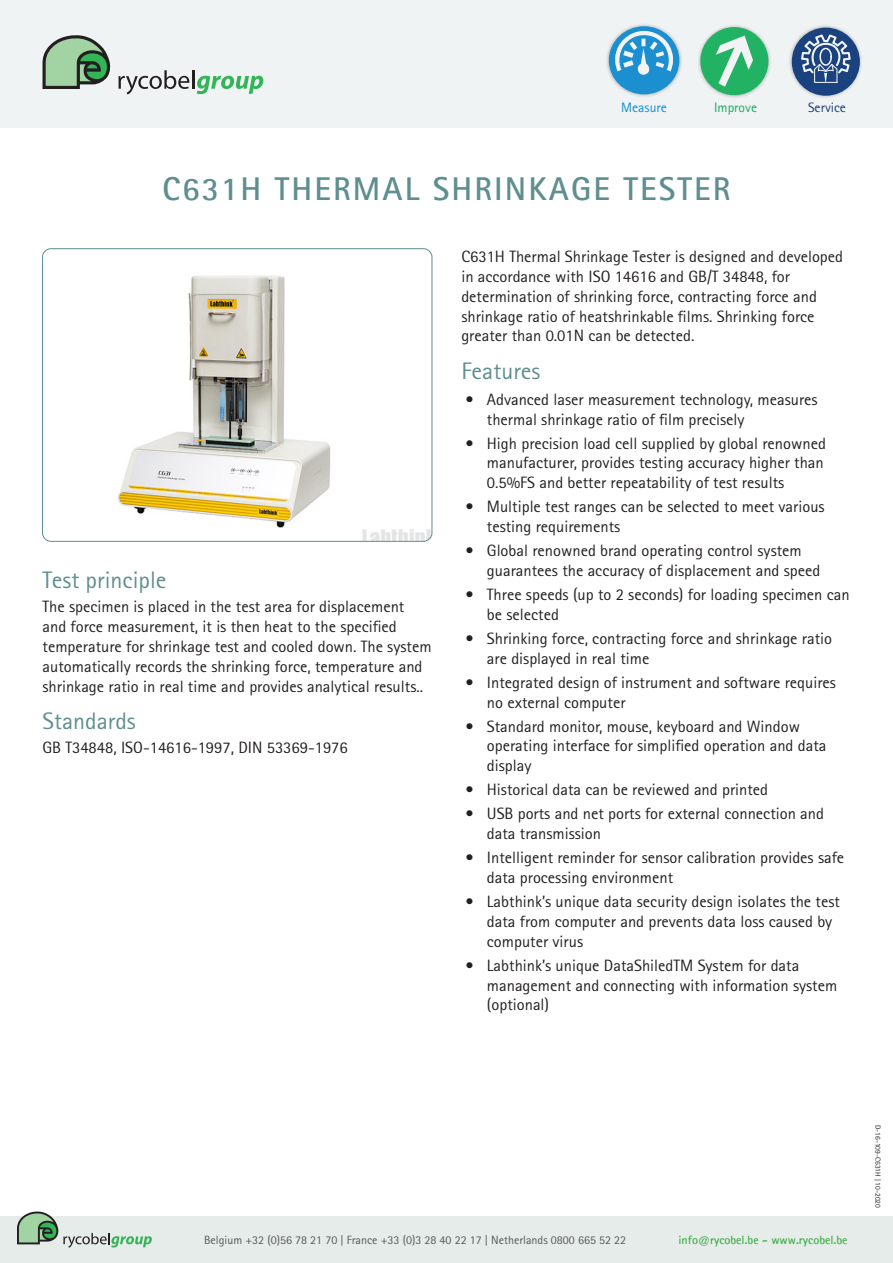
<style>
.page{position:relative;width:893px;height:1263px;background:#fff}
.page>*{position:absolute;margin:0;border:0;box-sizing:border-box;transform-origin:0 0}
.t1{font:700 33px "Rotis Sans Serif";letter-spacing:.065em;color:#5f8e90}
.t2{font:24px "Rotis Sans Serif";color:#5f8e90}
.t3{font:16.5px/19.8px "Rotis Sans Serif";color:#231f20}
.t4{font:13.65px "Rotis Sans Serif";color:#0e90d0}
.t5{font:13.65px "Rotis Sans Serif";color:#1fa85f}
.t6{font:13.65px "Rotis Sans Serif";color:#1b407c}
.t7{font:12px "Rotis Sans Serif";color:#57585a}
.t8{font:700 12px "Rotis Sans Serif";color:#40ae49}
.Productnummer{font:7.5px "Rotis Sans Serif";color:#231f20}
</style>
<div class="page">
<div style="left:0;top:1216px;width:893px;height:47px;background:#e6ecea"></div>
<svg style="left:17px;top:1211px;width:135px;height:37px"></svg>
<div style="left:0;top:0;width:893px;height:128px;background:#eff3f3"></div>
<svg style="left:43px;top:35px;width:68px;height:54px"></svg>
<svg style="left:118px;top:70px;width:145px;height:24px"></svg>
<div style="left:697px;top:24px;width:75px;height:74px;background:#231f20;opacity:.3"></div>
<div style="left:700px;top:27px;width:68px;height:68px;background:#21b264;border-radius:50%"></div>
<svg style="left:716px;top:36px;width:37px;height:51px"></svg>
<div style="left:788px;top:24px;width:75px;height:75px;background:#231f20;opacity:.3"></div>
<div style="left:792px;top:28px;width:68px;height:68px;background:#1a427f;border-radius:50%"></div>
<svg style="left:801px;top:35px;width:57px;height:48px"></svg>
<div style="left:606px;top:23px;width:77px;height:75px;background:#231f20;opacity:.3"></div>
<div style="left:609px;top:26px;width:70px;height:68px;background:#1b8fd0;border-radius:50%"></div>
<svg style="left:615px;top:31px;width:58px;height:44px"></svg>
<img style="left:43px;top:249px;width:389px;height:292px">
<div style="left:42px;top:248px;width:390px;height:293px;border:1px solid #5f8e90;border-radius:9px"></div>
<p class="t4" style="left:621px;top:99px;width:47px">Measure</p>
<p class="t5" style="left:714px;top:99px;width:45px">Improve</p>
<p class="t6" style="left:808px;top:99px;width:40px">Service</p>
<h1 class="t1" style="left:162px;top:167px;width:570px">C631H THERMAL SHRINKAGE TESTER</h1>
<h2 class="t2" style="left:43px;top:566px;width:125px">Test principle</h2>
<p class="t3" style="left:43px;top:597px;width:391px">The specimen is placed in the test area for displacement and force measurement, it is then heat to the specified temperature for shrinkage test and cooled down. The system automatically records the shrinking force, temperature and shrinkage ratio in real time and provides analytical results..</p>
<h2 class="t2" style="left:43px;top:706px;width:95px">Standards</h2>
<p class="t3" style="left:43px;top:737px;width:307px">GB∕T34848, ISO-14616-1997, DIN 53369-1976</p>
<p class="t3" style="left:461px;top:246px;width:383px">C631H Thermal Shrinkage Tester is designed and developed in accordance with ISO 14616 and GB/T 34848, for determination of shrinking force, contracting force and shrinkage ratio of heatshrinkable films. Shrinking force greater than 0.01N can be detected.</p>
<h2 class="t2" style="left:461px;top:356px;width:81px">Features</h2>
<p class="t3" style="left:487px;top:389px;width:332px;text-indent:-21px">• Advanced laser measurement technology, measures thermal shrinkage ratio of film precisely</p>
<p class="t3" style="left:487px;top:433px;width:341px;text-indent:-21px">• High precision load cell supplied by global renowned manufacturer, provides testing accuracy higher than<br>0.5%FS and better repeatability of test results</p>
<p class="t3" style="left:487px;top:497px;width:339px;text-indent:-21px">• Multiple test ranges can be selected to meet various testing requirements</p>
<p class="t3" style="left:487px;top:541px;width:335px;text-indent:-21px">• Global renowned brand operating control system guarantees the accuracy of displacement and speed</p>
<p class="t3" style="left:487px;top:584px;width:364px;text-indent:-21px">• Three speeds (up to 2 seconds) for loading specimen can be selected</p>
<p class="t3" style="left:487px;top:628px;width:347px;text-indent:-21px">• Shrinking force, contracting force and shrinkage ratio are displayed in real time</p>
<p class="t3" style="left:487px;top:672px;width:351px;text-indent:-21px">• Integrated design of instrument and software requires no external computer</p>
<p class="t3" style="left:487px;top:716px;width:341px;text-indent:-21px">• Standard monitor, mouse, keyboard and Window operating interface for simplified operation and data display</p>
<p class="t3" style="left:466px;top:780px;width:304px">• Historical data can be reviewed and printed</p>
<p class="t3" style="left:487px;top:804px;width:339px;text-indent:-21px">• USB ports and net ports for external connection and data transmission</p>
<p class="t3" style="left:487px;top:847px;width:359px;text-indent:-21px">• Intelligent reminder for sensor calibration provides safe data processing environment</p>
<p class="t3" style="left:487px;top:891px;width:355px;text-indent:-21px">• Labthink’s unique data security design isolates the test data from computer and prevents data loss caused by computer virus</p>
<p class="t3" style="left:487px;top:955px;width:352px;text-indent:-21px">• Labthink’s unique DataShiledTM System for data management and connecting with information system (optional)</p>
<p class="t7" style="left:204px;top:1232px;width:424px">Belgium +32 (0)56 78 21 70 | France +33 (0)3 28 40 22 17 | Netherlands 0800 665 52 22</p>
<p class="t8" style="left:678px;top:1232px;width:171px">info@rycobel.be - www.rycobel.be</p>
<p class="Productnummer" style="left:882px;top:1125px;width:85px;rotate:90deg">D-16-109-C631H | 10-2020</p>
</div>
